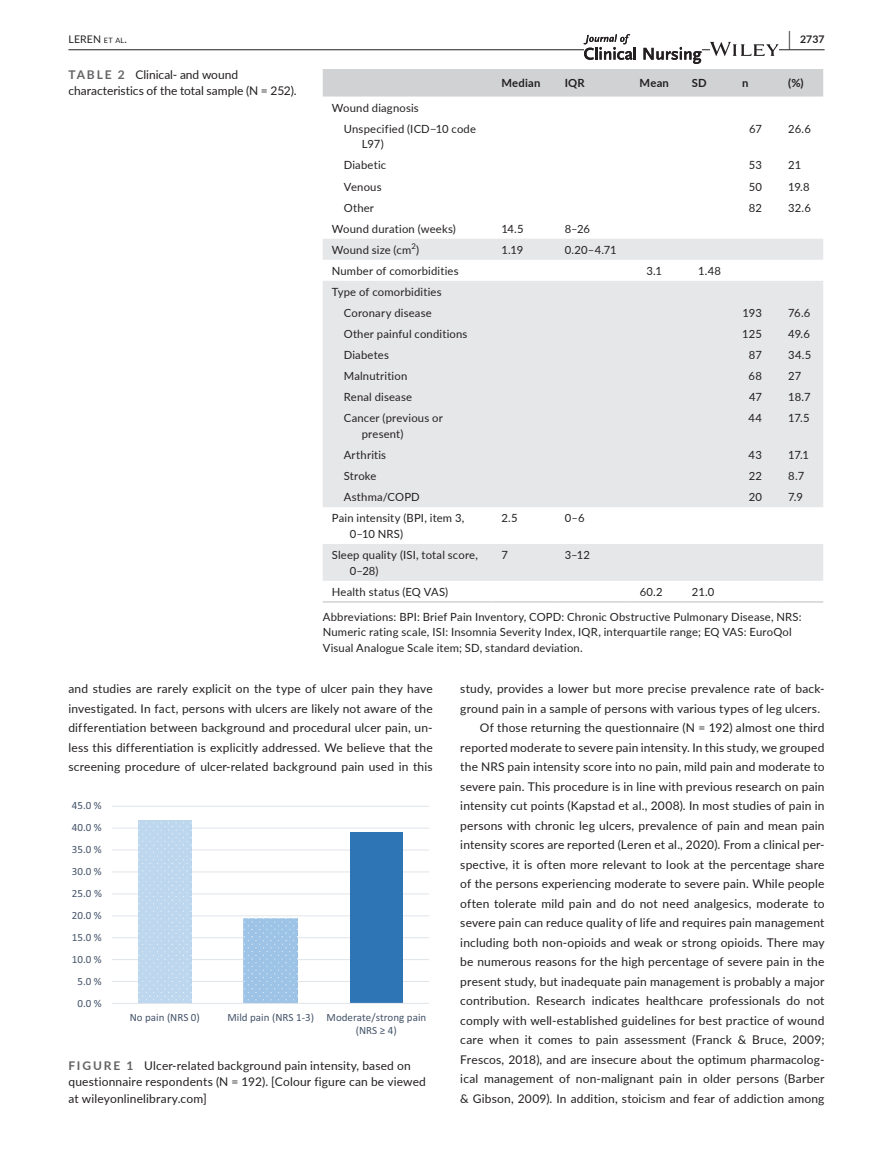
<style>
.page{position:relative;width:893px;height:1174px;background:#fff}
.page>*{position:absolute;margin:0;border:0;box-sizing:border-box;transform-origin:0 0}
.t1{font:12px/19.5px "Lato";letter-spacing:.015em;color:#231f20;text-align:justify}
.t2{font:12px/16.5px "Lato";letter-spacing:-.005em;color:#231f20}
.t3{font:11.25px/15.8px "Lato";letter-spacing:.015em;color:#231f20}
.t4{font:700 11.25px "Lato";letter-spacing:.02em;color:#231f20}
.t5{font:11.1px "Calibri";color:#44546a}
.t6{font:10.95px/13.5px "Calibri";color:#44546a}
.t7{font:10.5px "Lato";letter-spacing:.01em;color:#231f20}
.t8{font:700 10.5px "Lato";color:#231f20}
.t9{font:7.8px "Lato";color:#231f20}
.s1{font-size:7.35px}
.s2{font-size:19.5px}
.s3{font-weight:700;color:#636366}
</style>
<div class="page">
<hr style="left:68px;top:49px;width:756px;height:1px;background:#231f20">
<hr style="left:112px;top:981px;width:317px;height:1px;background:#e0e5eb">
<hr style="left:112px;top:959px;width:317px;height:1px;background:#e0e5eb">
<hr style="left:112px;top:937px;width:317px;height:1px;background:#e0e5eb">
<hr style="left:112px;top:915px;width:317px;height:1px;background:#e0e5eb">
<hr style="left:112px;top:893px;width:317px;height:1px;background:#e0e5eb">
<hr style="left:112px;top:871px;width:317px;height:1px;background:#e0e5eb">
<hr style="left:112px;top:849px;width:317px;height:1px;background:#e0e5eb">
<hr style="left:112px;top:827px;width:317px;height:1px;background:#e0e5eb">
<hr style="left:112px;top:806px;width:317px;height:1px;background:#e0e5eb">
<img style="left:138px;top:820px;width:53px;height:183px">
<img style="left:244px;top:918px;width:54px;height:85px">
<div style="left:350px;top:832px;width:53px;height:171px;background:#2e75b6"></div>
<hr style="left:112px;top:1003px;width:317px;height:1px;background:#e0e5eb">
<svg style="left:323px;top:34px;width:500px;height:63px"></svg>
<svg style="left:323px;top:239px;width:500px;height:342px;fill:#e6e7e9"></svg>
<hr style="left:323px;top:601px;width:169px;height:1px;background:#d1d2d4">
<hr style="left:492px;top:601px;width:64px;height:1px;background:#d1d2d4">
<hr style="left:556px;top:601px;width:75px;height:1px;background:#d1d2d4">
<hr style="left:631px;top:601px;width:52px;height:1px;background:#d1d2d4">
<hr style="left:683px;top:601px;width:50px;height:1px;background:#d1d2d4">
<hr style="left:733px;top:601px;width:46px;height:1px;background:#d1d2d4">
<hr style="left:779px;top:601px;width:44px;height:1px;background:#d1d2d4">
<p class="t7" style="left:68px;top:31px;width:60px">LEREN <span class="s1">et al</span>.</p>
<p class="t8" style="left:789px;top:31px;width:37px"><span class="s2">|</span> 2737</p>
<p class="t2" style="left:68px;top:66px;width:230px"><span class="s3">TA B LE 2</span> Clinical- and wound characteristics of the total sample (N = 252).</p>
<p class="t3" style="left:344px;top:96px;width:134px;line-height:21px;text-indent:-12px">Wound diagnosis<br>Unspecified (ICD−10 code</p>
<p class="t3" style="left:362px;top:136px;width:24px">L97)</p>
<p class="t4" style="left:501px;top:75px;width:40px">Median</p>
<p class="t4" style="left:565px;top:75px;width:22px">IQR</p>
<p class="t4" style="left:640px;top:75px;width:31px">Mean</p>
<p class="t4" style="left:692px;top:75px;width:16px">SD</p>
<p class="t4" style="left:742px;top:75px;width:8px">n</p>
<p class="t4" style="left:788px;top:75px;width:17px">(%)</p>
<p class="t3" style="left:749px;top:120px;width:14px">67</p>
<p class="t3" style="left:788px;top:120px;width:24px">26.6</p>
<p class="t3" style="left:344px;top:157px;width:44px">Diabetic</p>
<p class="t3" style="left:749px;top:157px;width:15px">53</p>
<p class="t3" style="left:788px;top:157px;width:14px">21</p>
<p class="t3" style="left:344px;top:178px;width:39px">Venous</p>
<p class="t3" style="left:749px;top:178px;width:15px">50</p>
<p class="t3" style="left:788px;top:178px;width:23px">19.8</p>
<p class="t3" style="left:344px;top:199px;width:32px">Other</p>
<p class="t3" style="left:749px;top:199px;width:15px">82</p>
<p class="t3" style="left:788px;top:199px;width:24px">32.6</p>
<p class="t3" style="left:332px;top:220px;width:126px">Wound duration (weeks)</p>
<p class="t3" style="left:501px;top:220px;width:24px">14.5</p>
<p class="t3" style="left:565px;top:220px;width:27px">8–26</p>
<p class="t3" style="left:332px;top:241px;width:89px">Wound size (cm )</p>
<p class="t9" style="left:411px;top:240px;width:6px">2</p>
<p class="t3" style="left:501px;top:241px;width:23px">1.19</p>
<p class="t3" style="left:565px;top:241px;width:54px">0.20–4.71</p>
<p class="t3" style="left:332px;top:262px;width:128px">Number of comorbidities</p>
<p class="t3" style="left:646px;top:262px;width:17px">3.1</p>
<p class="t3" style="left:698px;top:262px;width:24px">1.48</p>
<p class="t3" style="left:332px;top:281px;width:111px;line-height:21px;text-align:center">Type of comorbidities<br>Coronary disease</p>
<p class="t3" style="left:743px;top:304px;width:21px">193</p>
<p class="t3" style="left:788px;top:304px;width:24px">76.6</p>
<p class="t3" style="left:344px;top:325px;width:125px">Other painful conditions</p>
<p class="t3" style="left:742px;top:325px;width:21px">125</p>
<p class="t3" style="left:788px;top:325px;width:23px">49.6</p>
<p class="t3" style="left:344px;top:347px;width:47px">Diabetes</p>
<p class="t3" style="left:749px;top:347px;width:14px">87</p>
<p class="t3" style="left:788px;top:347px;width:25px">34.5</p>
<p class="t3" style="left:344px;top:368px;width:65px">Malnutrition</p>
<p class="t3" style="left:749px;top:368px;width:15px">68</p>
<p class="t3" style="left:788px;top:368px;width:14px">27</p>
<p class="t3" style="left:344px;top:389px;width:70px">Renal disease</p>
<p class="t3" style="left:749px;top:389px;width:14px">47</p>
<p class="t3" style="left:788px;top:389px;width:24px">18.7</p>
<p class="t3" style="left:362px;top:410px;width:83px;text-indent:-18px">Cancer (previous or present)</p>
<p class="t3" style="left:748px;top:410px;width:15px">44</p>
<p class="t3" style="left:788px;top:410px;width:23px">17.5</p>
<p class="t3" style="left:344px;top:447px;width:44px">Arthritis</p>
<p class="t3" style="left:748px;top:447px;width:15px">43</p>
<p class="t3" style="left:788px;top:447px;width:22px">17.1</p>
<p class="t3" style="left:344px;top:468px;width:34px">Stroke</p>
<p class="t3" style="left:749px;top:468px;width:15px">22</p>
<p class="t3" style="left:788px;top:468px;width:17px">8.7</p>
<p class="t3" style="left:344px;top:489px;width:78px">Asthma/COPD</p>
<p class="t3" style="left:749px;top:489px;width:15px">20</p>
<p class="t3" style="left:788px;top:489px;width:16px">7.9</p>
<p class="t3" style="left:350px;top:510px;width:116px;text-indent:-18px">Pain intensity (BPI, item 3,<br>0–10 NRS)</p>
<p class="t3" style="left:501px;top:510px;width:18px">2.5</p>
<p class="t3" style="left:565px;top:510px;width:21px">0–6</p>
<p class="t3" style="left:350px;top:546px;width:130px;text-indent:-18px">Sleep quality (ISI, total score,<br>0–28)</p>
<p class="t3" style="left:501px;top:546px;width:8px">7</p>
<p class="t3" style="left:565px;top:546px;width:27px">3–12</p>
<p class="t3" style="left:332px;top:583px;width:118px">Health status (EQ VAS)</p>
<p class="t3" style="left:640px;top:583px;width:25px">60.2</p>
<p class="t3" style="left:692px;top:583px;width:24px">21.0</p>
<p class="t3" style="left:323px;top:608px;width:480px">Abbreviations: BPI: Brief Pain Inventory, COPD: Chronic Obstructive Pulmonary Disease, NRS:<br>Numeric rating scale, ISI: Insomnia Severity Index, IQR, interquartile range; EQ VAS: EuroQol<br>Visual Analogue Scale item; SD, standard deviation.</p>
<p class="t1" style="left:68px;top:678px;width:366px">and studies are rarely explicit on the type of ulcer pain they have investigated. In fact, persons with ulcers are likely not aware of the differentiation between background and procedural ulcer pain, un&shy;less this differentiation is explicitly addressed. We believe that the screening procedure of ulcer-related background pain used in this</p>
<p class="t1" style="left:460px;top:678px;width:366px">study, provides a lower but more precise prevalence rate of back-</p>
<p class="t1" style="left:460px;top:698px;width:361px">ground pain in a sample of persons with various types of leg ulcers.</p>
<p class="t1" style="left:480px;top:717px;width:346px">Of those returning the questionnaire (N = 192) almost one third</p>
<p class="t1" style="left:460px;top:737px;width:366px">reported moderate to severe pain intensity. In this study, we grouped</p>
<p class="t1" style="left:460px;top:756px;width:366px">the NRS pain intensity score into no pain, mild pain and moderate to</p>
<p class="t1" style="left:460px;top:776px;width:366px">severe pain. This procedure is in line with previous research on pain</p>
<p class="t1" style="left:460px;top:795px;width:366px">intensity cut points (Kapstad et al., 2008). In most studies of pain in</p>
<p class="t1" style="left:460px;top:815px;width:366px">persons with chronic leg ulcers, prevalence of pain and mean pain</p>
<p class="t1" style="left:460px;top:834px;width:366px">intensity scores are reported (Leren et al., 2020). From a clinical per-</p>
<p class="t1" style="left:460px;top:854px;width:366px">spective, it is often more relevant to look at the percentage share</p>
<p class="t1" style="left:460px;top:873px;width:366px">of the persons experiencing moderate to severe pain. While people</p>
<p class="t1" style="left:460px;top:893px;width:366px">often tolerate mild pain and do not need analgesics, moderate to</p>
<p class="t1" style="left:460px;top:912px;width:366px">severe pain can reduce quality of life and requires pain management</p>
<p class="t1" style="left:460px;top:932px;width:366px">including both non-opioids and weak or strong opioids. There may</p>
<p class="t1" style="left:460px;top:951px;width:366px">be numerous reasons for the high percentage of severe pain in the</p>
<p class="t1" style="left:460px;top:971px;width:366px">present study, but inadequate pain management is probably a major</p>
<p class="t1" style="left:460px;top:990px;width:366px">contribution. Research indicates healthcare professionals do not</p>
<p class="t1" style="left:460px;top:1010px;width:366px">comply with well-established guidelines for best practice of wound</p>
<p class="t1" style="left:460px;top:1029px;width:366px">care when it comes to pain assessment (Franck &amp; Bruce, 2009;</p>
<p class="t1" style="left:460px;top:1049px;width:366px">Frescos, 2018), and are insecure about the optimum pharmacolog-</p>
<p class="t1" style="left:460px;top:1068px;width:366px">ical management of non-malignant pain in older persons (Barber</p>
<p class="t1" style="left:460px;top:1088px;width:366px">&amp; Gibson, 2009). In addition, stoicism and fear of addiction among</p>
<p class="t6" style="left:72px;top:799px;width:31px">45.0 %</p>
<p class="t6" style="left:72px;top:821px;width:31px">40.0 %</p>
<p class="t6" style="left:72px;top:843px;width:31px">35.0 %</p>
<p class="t6" style="left:72px;top:864px;width:31px">30.0 %</p>
<p class="t5" style="left:72px;top:886px;width:31px">25.0 %</p>
<p class="t6" style="left:72px;top:908px;width:31px">20.0 %</p>
<p class="t6" style="left:72px;top:930px;width:31px">15.0 %</p>
<p class="t6" style="left:72px;top:952px;width:31px">10.0 %</p>
<p class="t6" style="left:78px;top:974px;width:26px">5.0 %</p>
<p class="t6" style="left:78px;top:996px;width:26px">0.0 %</p>
<p class="t6" style="left:130px;top:1010px;width:71px">No pain (NRS 0)</p>
<p class="t6" style="left:356px;top:1010px;width:72px;text-indent:-128px">Mild pain (NRS 1-3) Moderate/strong pain (NRS ≥ 4)</p>
<p class="t1" style="left:68px;top:1056px;width:359px;line-height:16.5px;text-align:left"><span class="s3">FIGURE 1</span> Ulcer-related background pain intensity, based on questionnaire respondents (N = 192). [Colour figure can be viewed at wileyonlinelibrary.com]</p>
</div>
